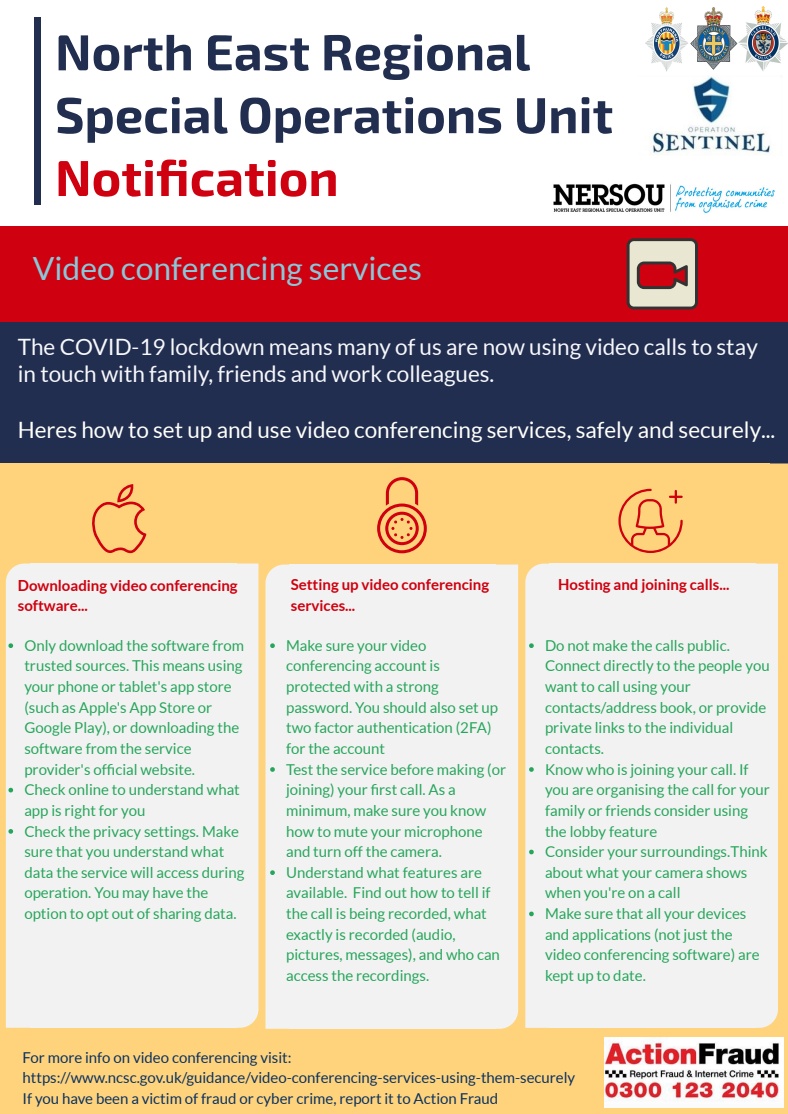
<style>
.page{position:relative;width:788px;height:1114px;background:#fff}
.page>*{position:absolute;margin:0;border:0;box-sizing:border-box;transform-origin:0 0}
.t1{font:700 50.62px/62.8px "Exo 2.0";color:#222e50}
.t2{font:700 50.62px "Exo 2.0";color:#cf000f}
.t3{font:31.88px "Lato";color:#89c8d9}
.t4{font:22.5px/26.2px "Lato";color:#f7f8fc}
.t5{font:22.5px "Lato";color:#fffffb}
.t6{font:15px/20.6px "Lato";color:#26a65b}
.t7{font:15px/20.6px "Lato";color:#0a3160}
.t8{font:700 15px/20.6px "Lato";color:#cf000f}
</style>
<div class="page">
<img style="left:645px;top:6px;width:143px;height:66px">
<div style="left:0;top:226px;width:788px;height:120px;background:#cf000f"></div>
<div style="left:0;top:322px;width:788px;height:288px;background:#222e50"></div>
<div style="left:34px;top:17px;width:7px;height:188px;background:#222e50"></div>
<img style="left:553px;top:183px;width:222px;height:30px">
<div style="left:0;top:463px;width:769px;height:650px;background:#ffd37c"></div>
<div style="left:549px;top:563px;width:206px;height:465px;background:#f2f2f2"></div>
<svg style="left:750px;top:463px;width:38px;height:650px"></svg>
<div style="left:290px;top:564px;width:206px;height:464px;background:#f2f2f2"></div>
<div style="left:496px;top:564px;width:22px;height:464px;background:#f2f2f2"></div>
<div style="left:30px;top:563px;width:206px;height:464px;background:#f2f2f2"></div>
<div style="left:236px;top:563px;width:22px;height:464px;background:#f2f2f2"></div>
<div style="left:6px;top:563px;width:24px;height:464px;background:#f2f2f2"></div>
<div style="left:265px;top:564px;width:25px;height:464px;background:#f2f2f2"></div>
<svg style="left:525px;top:563px;width:24px;height:465px;background:#f1f0ec"></svg>
<img style="left:652px;top:76px;width:118px;height:79px">
<img style="left:604px;top:1037px;width:179px;height:70px">
<svg style="left:626px;top:238px;width:72px;height:71px"></svg>
<svg style="left:92px;top:484px;width:54px;height:69px"></svg>
<svg style="left:377px;top:477px;width:50px;height:76px"></svg>
<svg style="left:618px;top:489px;width:64px;height:64px"></svg>
<h1 class="t1" style="left:55px;top:23px;width:559px">North East Regional<br>Special Operations Unit</h1>
<h1 class="t2" style="left:55px;top:148px;width:285px">Notification</h1>
<h2 class="t3" style="left:33px;top:251px;width:390px">Video conferencing services</h2>
<h3 class="t4" style="left:18px;top:334px;width:741px">The COVID-19 lockdown means many of us are now using video calls to stay in touch with family, friends and work colleagues.</h3>
<h3 class="t5" style="left:18px;top:417px;width:758px">Heres how to set up and use video conferencing services, safely and securely...</h3>
<p class="t8" style="left:18px;top:575px;width:221px">Downloading video conferencing software...</p>
<p class="t8" style="left:291px;top:574px;width:200px">Setting up video conferencing services...</p>
<p class="t8" style="left:558px;top:574px;width:173px">Hosting and joining calls...</p>
<p class="t6" style="left:24px;top:635px;width:221px">Only download the software from trusted sources. This means using your phone or tablet's app store (such as Apple's App Store or<br>Google Play), or downloading the software from the service provider's official website.<br>Check online to understand what app is right for you<br>Check the privacy settings. Make sure that you understand what data the service will access during operation. You may have the option to opt out of sharing data.</p>
<p class="t6" style="left:286px;top:635px;width:221px">Make sure your video conferencing account is protected with a strong password. You should also set up two factor authentication (2FA) for the account<br>Test the service before making (or joining) your first call. As a minimum, make sure you know how to mute your microphone and turn off the camera.<br>Understand what features are available. Find out how to tell if the call is being recorded, what exactly is recorded (audio, pictures, messages), and who can access the recordings.</p>
<p class="t6" style="left:545px;top:635px;width:226px">Do not make the calls public.<br>Connect directly to the people you want to call using your contacts/address book, or provide private links to the individual contacts.<br>Know who is joining your call. If you are organising the call for your family or friends consider using the lobby feature<br>Consider your surroundings.Think about what your camera shows when you're on a call<br>Make sure that all your devices and applications (not just the video conferencing software) are kept up to date.</p>
<p class="t7" style="left:22px;top:1047px;width:554px">For more info on video conferencing visit: https://www.ncsc.gov.uk/guidance/video-conferencing-services-using-them-securely<br>If you have been a victim of fraud or cyber crime, report it to Action Fraud</p>
</div>
